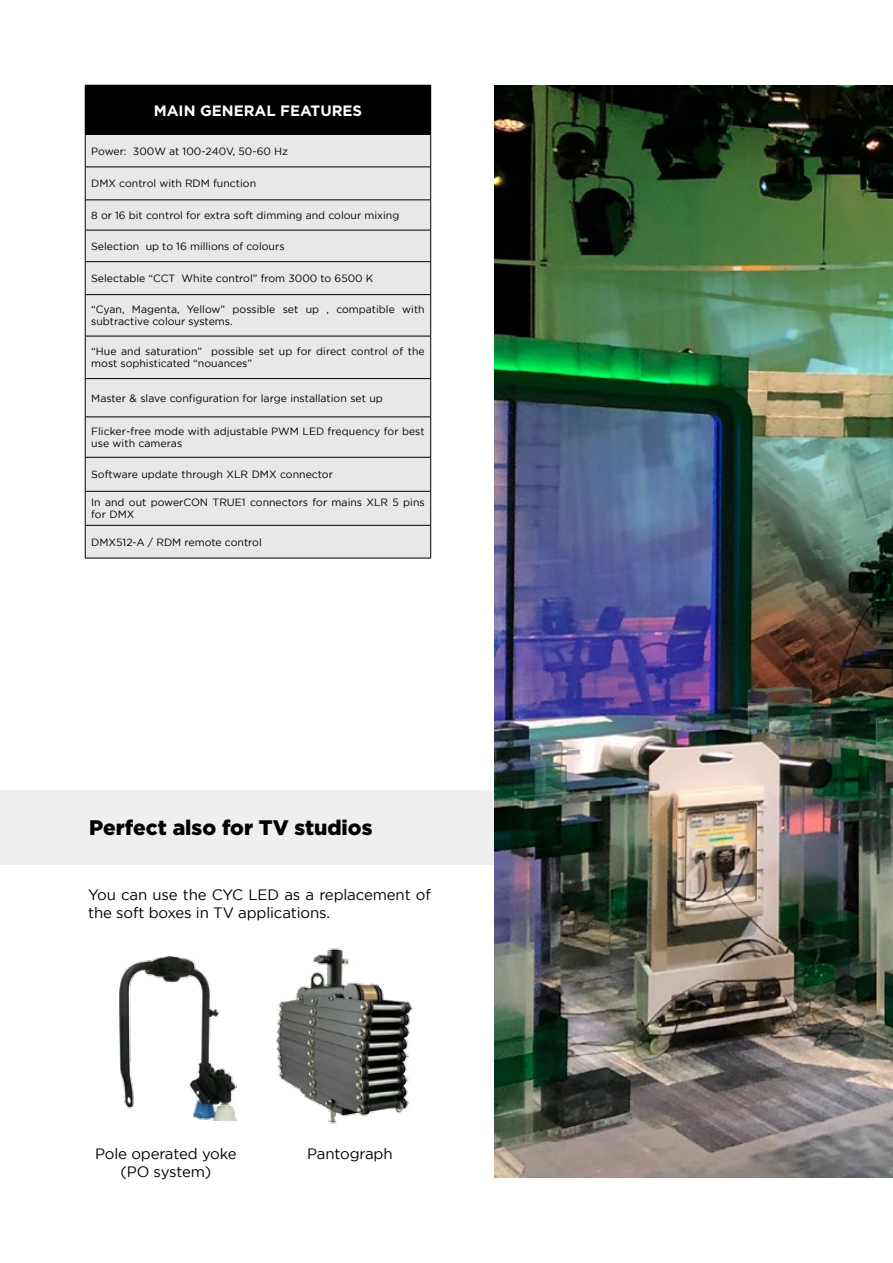
<style>
.page{position:relative;width:893px;height:1263px;background:#fff}
.page>*{position:absolute;margin:0;border:0;box-sizing:border-box;transform-origin:0 0}
.t1{font:900 21px "Gotham";color:#000}
.t2{font:15px/18px "Gotham";letter-spacing:-.01em;color:#000}
.t3{font:700 15px "Gotham";color:#fff}
.t4{font:10.5px/12.6px "Gotham";color:#000}
</style>
<div class="page">
<div style="left:85px;top:85px;width:346px;height:49px;background:#000"></div>
<div style="left:86px;top:135px;width:344px;height:423px;background:#e9e7e7"></div>
<hr style="left:85px;top:167px;width:346px;height:1px;background:#000">
<hr style="left:85px;top:200px;width:346px;height:1px;background:#000">
<hr style="left:85px;top:230px;width:346px;height:1px;background:#000">
<hr style="left:85px;top:261px;width:346px;height:1px;background:#000">
<hr style="left:85px;top:294px;width:346px;height:1px;background:#000">
<hr style="left:85px;top:336px;width:346px;height:1px;background:#000">
<hr style="left:85px;top:378px;width:346px;height:1px;background:#000">
<hr style="left:85px;top:417px;width:346px;height:1px;background:#000">
<hr style="left:85px;top:457px;width:346px;height:1px;background:#000">
<hr style="left:85px;top:491px;width:346px;height:1px;background:#000">
<hr style="left:85px;top:134px;width:346px;height:1px;background:#000">
<hr style="left:85px;top:135px;width:1px;height:32px;background:#000">
<hr style="left:430px;top:135px;width:1px;height:32px;background:#000">
<hr style="left:85px;top:167px;width:1px;height:33px;background:#000">
<hr style="left:430px;top:167px;width:1px;height:33px;background:#000">
<hr style="left:85px;top:200px;width:1px;height:30px;background:#000">
<hr style="left:430px;top:200px;width:1px;height:30px;background:#000">
<hr style="left:85px;top:230px;width:1px;height:31px;background:#000">
<hr style="left:430px;top:230px;width:1px;height:31px;background:#000">
<hr style="left:85px;top:262px;width:1px;height:32px;background:#000">
<hr style="left:430px;top:262px;width:1px;height:32px;background:#000">
<hr style="left:85px;top:295px;width:1px;height:41px;background:#000">
<hr style="left:430px;top:295px;width:1px;height:41px;background:#000">
<hr style="left:85px;top:336px;width:1px;height:42px;background:#000">
<hr style="left:430px;top:336px;width:1px;height:42px;background:#000">
<hr style="left:85px;top:379px;width:1px;height:38px;background:#000">
<hr style="left:430px;top:379px;width:1px;height:38px;background:#000">
<hr style="left:85px;top:417px;width:1px;height:40px;background:#000">
<hr style="left:430px;top:417px;width:1px;height:40px;background:#000">
<hr style="left:85px;top:457px;width:1px;height:34px;background:#000">
<hr style="left:430px;top:457px;width:1px;height:34px;background:#000">
<hr style="left:85px;top:491px;width:1px;height:34px;background:#000">
<hr style="left:430px;top:491px;width:1px;height:34px;background:#000">
<hr style="left:85px;top:525px;width:346px;height:1px;background:#000">
<hr style="left:85px;top:525px;width:1px;height:33px;background:#000">
<hr style="left:430px;top:525px;width:1px;height:33px;background:#000">
<hr style="left:85px;top:558px;width:346px;height:1px;background:#000">
<img style="left:119px;top:956px;width:117px;height:164px">
<img style="left:276px;top:948px;width:137px;height:176px">
<div style="left:0;top:790px;width:494px;height:74px;background:#efeff0"></div>
<img style="left:494px;top:85px;width:399px;height:1093px">
<h2 class="t3" style="left:154px;top:101px;width:210px">MAIN GENERAL FEATURES</h2>
<p class="t4" style="left:91px;top:144px;width:198px">Power: 300W at 100-240V, 50-60 Hz</p>
<p class="t4" style="left:91px;top:177px;width:166px">DMX control with RDM function</p>
<p class="t4" style="left:91px;top:209px;width:310px">8 or 16 bit control for extra soft dimming and colour mixing</p>
<p class="t4" style="left:91px;top:240px;width:195px">Selection up to 16 millions of colours</p>
<p class="t4" style="left:91px;top:272px;width:284px">Selectable “CCT White control” from 3000 to 6500 K</p>
<p class="t4" style="left:91px;top:303px;width:335px">“Cyan, Magenta, Yellow” possible set up , compatible with subtractive colour systems.</p>
<p class="t4" style="left:91px;top:345px;width:335px">“Hue and saturation” possible set up for direct control of the most sophisticated “nouances”</p>
<p class="t4" style="left:91px;top:391px;width:293px">Master &amp; slave configuration for large installation set up</p>
<p class="t4" style="left:91px;top:424px;width:335px">Flicker-free mode with adjustable PWM LED frequency for best use with cameras</p>
<p class="t4" style="left:91px;top:468px;width:243px">Software update through XLR DMX connector</p>
<p class="t4" style="left:91px;top:496px;width:335px">In and out powerCON TRUE1 connectors for mains XLR 5 pins for DMX</p>
<p class="t4" style="left:91px;top:535px;width:172px">DMX512-A / RDM remote control</p>
<h1 class="t1" style="left:89px;top:813px;width:285px">Perfect also for TV studios</h1>
<h2 class="t2" style="left:88px;top:886px;width:344px">You can use the CYC LED as a replacement of the soft boxes in TV applications.</h2>
<h2 class="t2" style="left:95px;top:1144px;width:143px">Pole operated yoke</h2>
<h2 class="t2" style="left:307px;top:1144px;width:87px">Pantograph</h2>
<h2 class="t2" style="left:120px;top:1162px;width:92px">(PO system)</h2>
</div>
